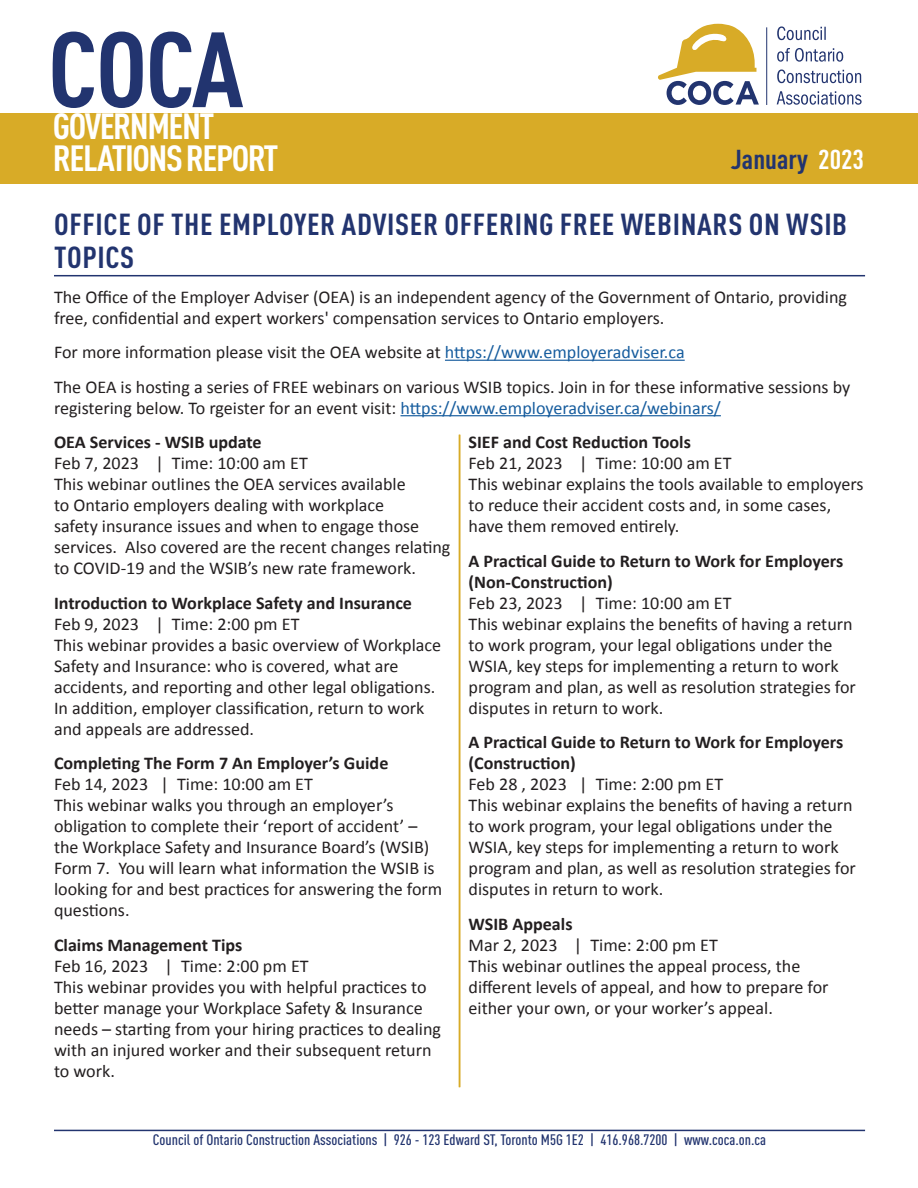
<style>
.page{position:relative;width:918px;height:1188px;background:#fff}
.page>*{position:absolute;margin:0;border:0;box-sizing:border-box;transform-origin:0 0}
.t1{font:700 condensed 105px "DIN Pro";color:#22346f;scale:1.06 1}
.t2{font:700 condensed 36px/31.5px "DIN Pro";letter-spacing:-.04em;color:#fff;scale:1.06 1}
.Article_Title{font:700 condensed 30px/33px "DIN Pro";letter-spacing:.02em;color:#22346f;scale:1.06 1}
.t3{font:700 condensed 27px "DIN Pro";color:#22346f;scale:1.06 1}
.Paragraph_Title{font:18px/21px "Calibri";color:#231f20}
.Body{font:18px/21px "Calibri";color:#231f20}
.t4{font:500 condensed 15px "DIN Pro";color:#22346f;scale:1.06 1}
.s1{color:#fff}
.s2{color:#175d9e}
.s3{font-weight:700}
</style>
<div class="page">
<hr style="left:54px;top:1130px;width:811px;height:1px;background:#22346f">
<div style="left:0;top:113px;width:918px;height:71px;background:#d8ab27"></div>
<hr style="left:766px;top:27px;width:1px;height:78px;background:#22346f">
<svg style="left:658px;top:24px;width:101px;height:81px"></svg>
<svg style="left:777px;top:91px;width:85px;height:14px"></svg>
<svg style="left:777px;top:69px;width:84px;height:14px"></svg>
<svg style="left:777px;top:48px;width:66px;height:14px"></svg>
<svg style="left:777px;top:26px;width:49px;height:14px"></svg>
<hr style="left:54px;top:275px;width:811px;height:1px;background:#22346f">
<hr style="left:445px;top:360px;width:240px;height:1px;background:#175d9e">
<hr style="left:400px;top:415px;width:321px;height:1px;background:#175d9e">
<hr style="left:459px;top:435px;width:1px;height:652px;background:#d8ab27">
<h1 class="t1" style="left:48px;top:-9px;width:186px">COCA</h1>
<h2 class="t2" style="left:53px;top:107px;width:214px">GOVERNMENT<br>RELATIONS REPORT</h2>
<h3 class="t3" style="left:731px;top:139px;width:127px">January <span class="s1">2023</span></h3>
<p class="Article_Title" style="left:54px;top:205px;width:750px">OFFICE OF THE EMPLOYER ADVISER OFFERING FREE WEBINARS ON WSIB<br>TOPICS</p>
<p class="Body" style="left:54px;top:286px;width:795px">The Office of the Employer Adviser (OEA) is an independent agency of the Government of Ontario, providing free, confidential and expert workers' compensation services to Ontario employers.</p>
<p class="Body" style="left:54px;top:341px;width:632px">For more information please visit the OEA website at <span class="s2">https://www.employeradviser.ca</span></p>
<p class="Body" style="left:54px;top:376px;width:798px">The OEA is hosting a series of FREE webinars on various WSIB topics. Join in for these informative sessions by registering below. To rgeister for an event visit: <span class="s2">https://www.employeradviser.ca/webinars/</span></p>
<p class="Paragraph_Title" style="left:54px;top:431px;width:398px"><span class="s3">OEA Services - WSIB update<br></span>Feb 7, 2023 | Time: 10:00 am ET<br>This webinar outlines the OEA services available<br>to Ontario employers dealing with workplace<br>safety insurance issues and when to engage those services. Also covered are the recent changes relating to COVID-19 and the WSIB’s new rate framework.</p>
<p class="Paragraph_Title" style="left:54px;top:592px;width:389px"><span class="s3">Introduction to Workplace Safety and Insurance </span>Feb 9, 2023 | Time: 2:00 pm ET<br>This webinar provides a basic overview of Workplace Safety and Insurance: who is covered, what are accidents, and reporting and other legal obligations.<br>In addition, employer classification, return to work and appeals are addressed.</p>
<p class="Paragraph_Title" style="left:54px;top:752px;width:390px"><span class="s3">Completing The Form 7 An Employer’s Guide<br></span>Feb 14, 2023 | Time: 10:00 am ET<br>This webinar walks you through an employer’s obligation to complete their ‘report of accident’ – the Workplace Safety and Insurance Board’s (WSIB)<br>Form 7. You will learn what information the WSIB is looking for and best practices for answering the form questions.</p>
<p class="Paragraph_Title" style="left:54px;top:934px;width:389px"><span class="s3">Claims Management Tips<br></span>Feb 16, 2023 | Time: 2:00 pm ET<br>This webinar provides you with helpful practices to better manage your Workplace Safety &amp; Insurance needs – starting from your hiring practices to dealing with an injured worker and their subsequent return to work.</p>
<p class="Paragraph_Title" style="left:469px;top:431px;width:396px"><span class="s3">SIEF and Cost Reduction Tools<br></span>Feb 21, 2023 | Time: 10:00 am ET<br>This webinar explains the tools available to employers to reduce their accident costs and, in some cases, have them removed entirely.</p>
<p class="Paragraph_Title" style="left:469px;top:550px;width:389px"><span class="s3">A Practical Guide to Return to Work for Employers (Non-Construction)<br></span>Feb 23, 2023 | Time: 10:00 am ET<br>This webinar explains the benefits of having a return to work program, your legal obligations under the WSIA, key steps for implementing a return to work program and plan, as well as resolution strategies for disputes in return to work.</p>
<p class="Paragraph_Title" style="left:469px;top:731px;width:389px"><span class="s3">A Practical Guide to Return to Work for Employers (Construction)<br></span>Feb 28 , 2023 | Time: 2:00 pm ET<br>This webinar explains the benefits of having a return to work program, your legal obligations under the WSIA, key steps for implementing a return to work program and plan, as well as resolution strategies for disputes in return to work.</p>
<p class="Paragraph_Title" style="left:469px;top:913px;width:362px"><span class="s3">WSIB Appeals<br></span>Mar 2, 2023 | Time: 2:00 pm ET<br>This webinar outlines the appeal process, the different levels of appeal, and how to prepare for either your own, or your worker’s appeal.</p>
<p class="t4" style="left:153px;top:1128px;width:580px">Council of Ontario Construction Associations | 926 - 123 Edward ST, Toronto M5G 1E2 | 416.968.7200 | www.coca.on.ca</p>
</div>
